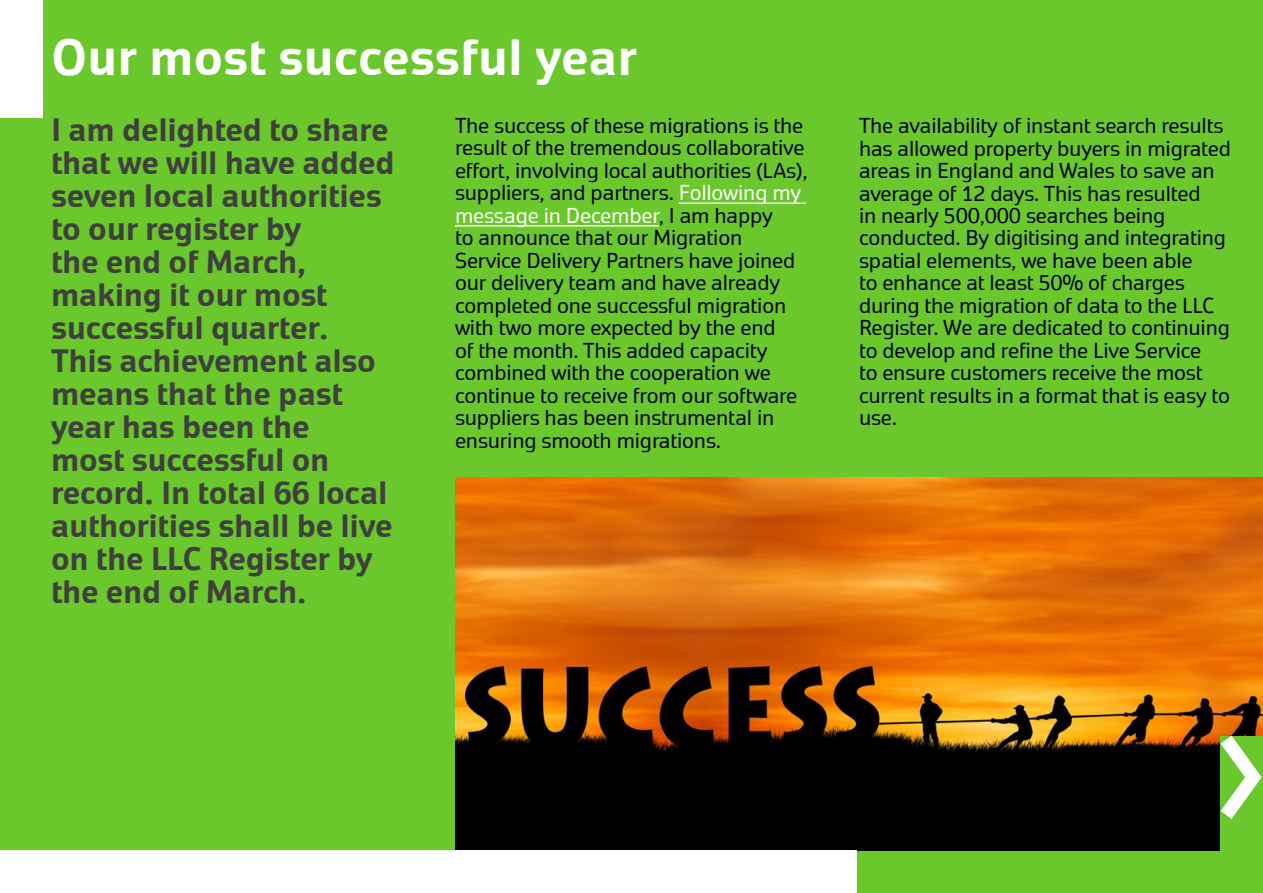
<style>
.page{position:relative;width:1263px;height:893px;background:#6ac72c}
.page>*{position:absolute;margin:0;border:0;box-sizing:border-box;transform-origin:0 0}
.t1{font:700 49.5px "Geo";color:#fff}
.t2{font:700 31.5px/33px "Geo";letter-spacing:-.01em;color:#3f3f3e}
.t3{font:21px/22.5px "Geo";letter-spacing:-.01em;color:#000}
.s1{color:#fff}
</style>
<div class="page">
<img style="left:455px;top:477px;width:808px;height:373px">
<div style="left:0;top:0;width:43px;height:117px;background:#fff"></div>
<div style="left:0;top:850px;width:856px;height:43px;background:#fff"></div>
<div style="left:1220px;top:736px;width:43px;height:114px;background:#6ac72c"></div>
<svg style="left:1207px;top:721px;width:56px;height:113px"></svg>
<hr style="left:679px;top:203px;width:127px;height:1px;background:#fff">
<hr style="left:455px;top:225px;width:204px;height:1px;background:#fff">
<h1 class="t1" style="left:51px;top:30px;width:587px">Our most successful year</h1>
<p class="t2" style="left:51px;top:113px;width:345px">I am delighted to share that we will have added seven local authorities to our register by<br>the end of March, making it our most successful quarter.<br>This achievement also means that the past year has been the<br>most successful on record. In total 66 local authorities shall be live on the LLC Register by the end of March.</p>
<p class="t3" style="left:455px;top:114px;width:354px">The success of these migrations is the result of the tremendous collaborative effort, involving local authorities (LAs), suppliers, and partners. <span class="s1">Following my message in December</span>, I am happy<br>to announce that our Migration Service Delivery Partners have joined our delivery team and have already completed one successful migration with two more expected by the end<br>of the month. This added capacity combined with the cooperation we continue to receive from our software suppliers has been instrumental in ensuring smooth migrations.</p>
<p class="t3" style="left:859px;top:114px;width:374px">The availability of instant search results has allowed property buyers in migrated areas in England and Wales to save an average of 12 days. This has resulted<br>in nearly 500,000 searches being conducted. By digitising and integrating spatial elements, we have been able<br>to enhance at least 50% of charges during the migration of data to the LLC Register. We are dedicated to continuing to develop and refine the Live Service<br>to ensure customers receive the most current results in a format that is easy to use.</p>
</div>
